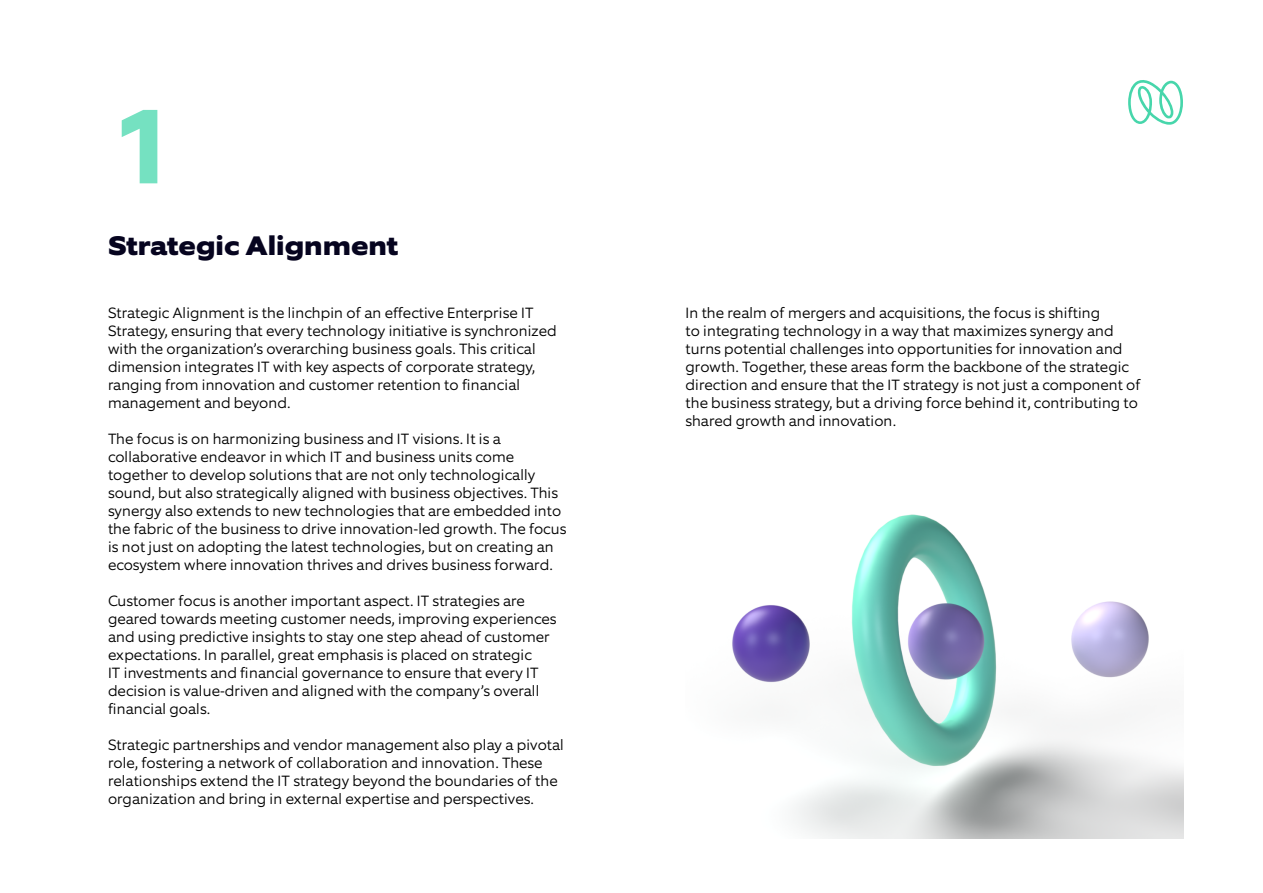
<style>
.page{position:relative;width:1263px;height:893px;background:#fff}
.page>*{position:absolute;margin:0;border:0;box-sizing:border-box;transform-origin:0 0}
.t1{font:700 108px "Equip Extended";color:#75e1c1}
.t2{font:800 27px "Equip Extended";color:#06041f}
.t3{font:300 15px/18px "Equip";color:#000}
</style>
<div class="page">
<svg style="left:1128px;top:80px;width:55px;height:45px"></svg>
<img style="left:732px;top:514px;width:451px;height:325px">
<h1 class="t1" style="left:108px;top:77px;width:75px">1</h1>
<h2 class="t2" style="left:108px;top:228px;width:292px">Strategic Alignment</h2>
<p class="t3" style="left:108px;top:304px;width:450px">Strategic Alignment is the linchpin of an effective Enterprise IT Strategy, ensuring that every technology initiative is synchronized with the organization’s overarching business goals. This critical dimension integrates IT with key aspects of corporate strategy, ranging from innovation and customer retention to financial management and beyond.</p>
<p class="t3" style="left:108px;top:430px;width:460px">The focus is on harmonizing business and IT visions. It is a collaborative endeavor in which IT and business units come together to develop solutions that are not only technologically sound, but also strategically aligned with business objectives. This synergy also extends to new technologies that are embedded into the fabric of the business to drive innovation-led growth. The focus is not just on adopting the latest technologies, but on creating an ecosystem where innovation thrives and drives business forward.</p>
<p class="t3" style="left:108px;top:592px;width:450px">Customer focus is another important aspect. IT strategies are geared towards meeting customer needs, improving experiences and using predictive insights to stay one step ahead of customer expectations. In parallel, great emphasis is placed on strategic<br>IT investments and financial governance to ensure that every IT decision is value-driven and aligned with the company’s overall financial goals.</p>
<p class="t3" style="left:108px;top:736px;width:458px">Strategic partnerships and vendor management also play a pivotal role, fostering a network of collaboration and innovation. These relationships extend the IT strategy beyond the boundaries of the organization and bring in external expertise and perspectives.</p>
<p class="t3" style="left:685px;top:304px;width:457px">In the realm of mergers and acquisitions, the focus is shifting<br>to integrating technology in a way that maximizes synergy and turns potential challenges into opportunities for innovation and growth. Together, these areas form the backbone of the strategic direction and ensure that the IT strategy is not just a component of the business strategy, but a driving force behind it, contributing to shared growth and innovation.</p>
</div>
